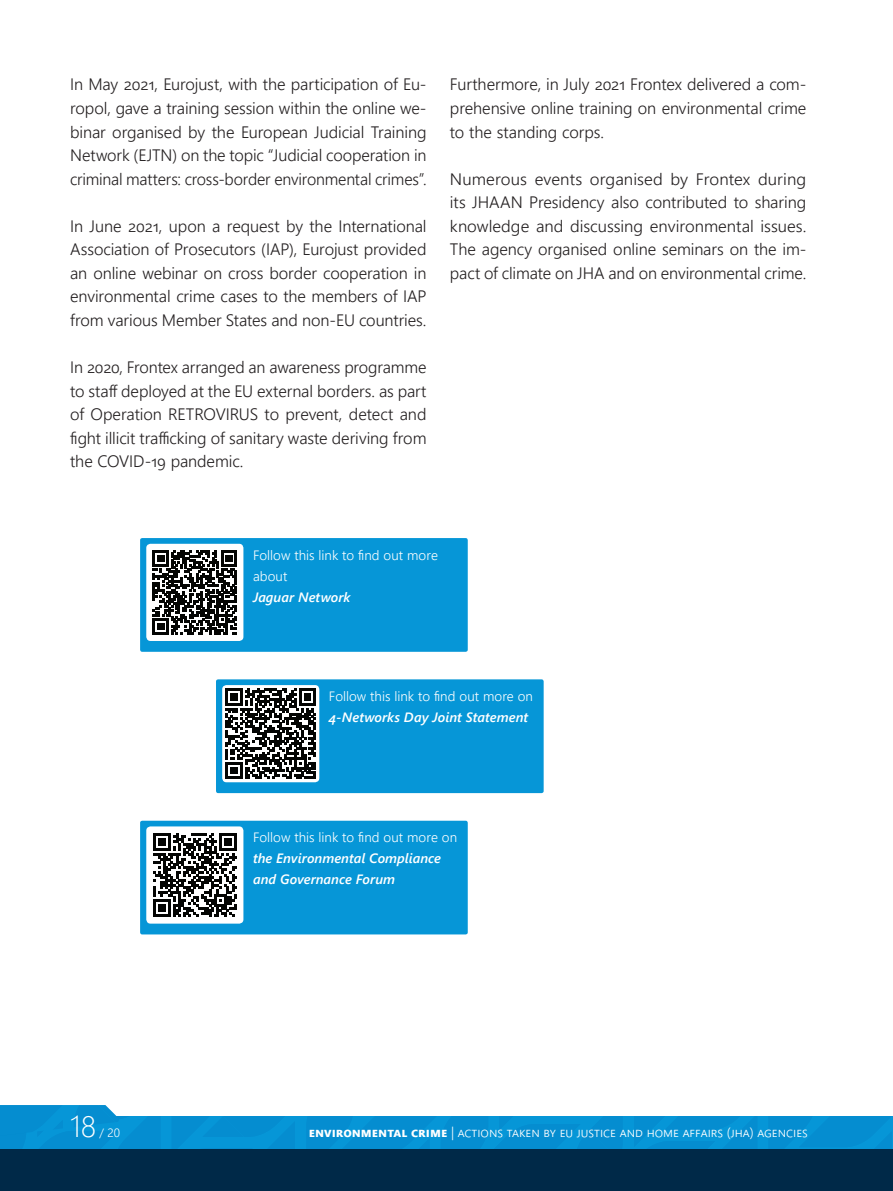
<style>
.page{position:relative;width:893px;height:1191px;background:#fff}
.page>*{position:absolute;margin:0;border:0;box-sizing:border-box;transform-origin:0 0}
.t1{font:300 30px "Segoe UI";color:#fff}
.TEST{font:300 16.5px/23.5px "Segoe UI";letter-spacing:-.005em;color:#231f20;text-align:justify}
.smaller{font:300 13.5px/21px "Segoe UI";color:#fff}
.smaller-2{font:italic 600 13.5px/21px "Segoe UI";color:#fff}
.t2{font:300 12px "Segoe UI";color:#fff}
.s1{font-weight:600;font-style:italic}
.s2{font-weight:300;font-style:normal}
.s3{font-weight:700}
</style>
<div class="page">
<div style="left:0;top:1116px;width:893px;height:75px;background:#002948"></div>
<svg style="left:0;top:1105px;width:893px;height:44px"></svg>
<div style="left:140px;top:538px;width:328px;height:114px;background:#0696d7;border-radius:2px"></div>
<div style="left:216px;top:679px;width:328px;height:114px;background:#0696d7;border-radius:2px"></div>
<div style="left:140px;top:820px;width:328px;height:114px;background:#0696d7;border-radius:2px"></div>
<div style="left:146px;top:544px;width:97px;height:97px;background:#fff;border-radius:4px"></div>
<svg style="left:153px;top:550px;width:84px;height:84px"></svg>
<div style="left:222px;top:685px;width:97px;height:97px;background:#fff;border-radius:4px"></div>
<svg style="left:225px;top:688px;width:91px;height:91px"></svg>
<div style="left:146px;top:826px;width:97px;height:97px;background:#fff;border-radius:4px"></div>
<svg style="left:153px;top:833px;width:84px;height:84px"></svg>
<p class="TEST" style="left:70px;top:71px;width:358px">In May 2021, Eurojust, with the participation of Eu&shy;ropol, gave a training session within the online we&shy;binar organised by the European Judicial Training Network (EJTN) on the topic “Judicial cooperation in criminal matters: cross-border environmental crimes”.</p>
<p class="TEST" style="left:70px;top:212px;width:358px">In June 2021, upon a request by the International Association of Prosecutors (IAP), Eurojust provided an online webinar on cross border cooperation in environmental crime cases to the members of IAP from various Member States and non-EU countries.</p>
<p class="TEST" style="left:70px;top:354px;width:358px">In 2020, Frontex arranged an awareness programme to staff deployed at the EU external borders. as part of Operation RETROVIRUS to prevent, detect and fight illicit trafficking of sanitary waste deriving from the COVID-19 pandemic.</p>
<p class="TEST" style="left:450px;top:71px;width:358px">Furthermore, in July 2021 Frontex delivered a com&shy;prehensive online training on environmental crime to the standing corps.</p>
<p class="TEST" style="left:450px;top:165px;width:358px">Numerous events organised by Frontex during its JHAAN Presidency also contributed to sharing knowledge and discussing environmental issues.<br>The agency organised online seminars on the im&shy;pact of climate on JHA and on environmental crime.</p>
<p class="smaller" style="left:253px;top:543px;width:186px">Follow this link to find out more about<br><span class="s1">Jaguar Network</span></p>
<p class="smaller" style="left:329px;top:684px;width:206px">Follow this link to find out more on<br><span class="s1">4-Networks Day Joint Statement</span></p>
<p class="smaller-2" style="left:253px;top:825px;width:206px"><span class="s2">Follow this link to find out more on </span>the Environmental Compliance and Governance Forum</p>
<h1 class="t1" style="left:70px;top:1098px;width:28px">18</h1>
<p class="t2" style="left:100px;top:1121px;width:22px">/ 20</p>
<p class="smaller" style="left:309px;top:1120px;width:501px"><span class="s3">Environmental Crime</span> | Actions taken by EU Justice and Home Affairs (JHA) Agencies</p>
</div>
